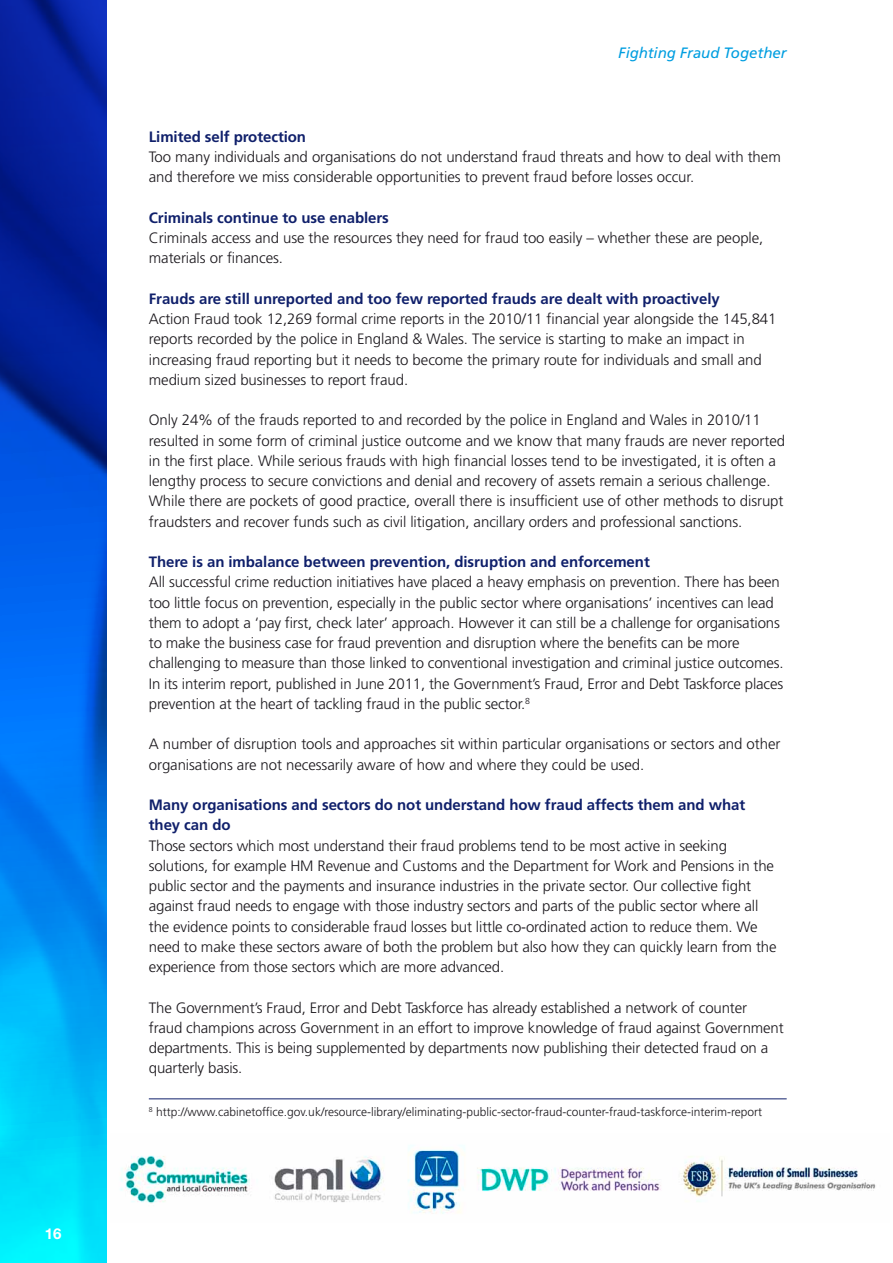
<style>
.page{position:relative;width:893px;height:1263px;background:#fff}
.page>*{position:absolute;margin:0;border:0;box-sizing:border-box;transform-origin:0 0}
.t1{font:300 15px/20.2px "Frutiger";letter-spacing:-.01em;color:#1a171c}
.t2{font:700 15px/20.2px "Frutiger";letter-spacing:-.005em;color:#10206b}
.t3{font:italic 15px "Frutiger";letter-spacing:-.005em;color:#009ee0}
.t4{font:700 15px "Helvetica Neue LT Pro";color:#fff}
.t5{font:300 12px "Frutiger";color:#1a171c}
</style>
<div class="page">
<img style="left:0;top:0;width:106px;height:1263px">
<img style="left:120px;top:1145px;width:756px;height:69px">
<hr style="left:149px;top:1098px;width:638px;height:1px;background:#10206b">
<p class="t4" style="left:45px;top:1224px;width:18px">16</p>
<p class="t3" style="left:618px;top:44px;width:170px">Fighting Fraud Together</p>
<p class="t2" style="left:149px;top:126px;width:159px">Limited self protection</p>
<p class="t1" style="left:149px;top:147px;width:633px">Too many individuals and organisations do not understand fraud threats and how to deal with them and therefore we miss considerable opportunities to prevent fraud before losses occur.</p>
<p class="t2" style="left:149px;top:207px;width:242px">Criminals continue to use enablers</p>
<p class="t1" style="left:149px;top:228px;width:616px">Criminals access and use the resources they need for fraud too easily – whether these are people, materials or finances.</p>
<p class="t2" style="left:149px;top:288px;width:573px">Frauds are still unreported and too few reported frauds are dealt with proactively</p>
<p class="t1" style="left:149px;top:309px;width:629px">Action Fraud took 12,269 formal crime reports in the 2010/11 financial year alongside the 145,841 reports recorded by the police in England &amp; Wales. The service is starting to make an impact in increasing fraud reporting but it needs to become the primary route for individuals and small and medium sized businesses to report fraud.</p>
<p class="t1" style="left:149px;top:410px;width:638px">Only 24% of the frauds reported to and recorded by the police in England and Wales in 2010/11 resulted in some form of criminal justice outcome and we know that many frauds are never reported in the first place. While serious frauds with high financial losses tend to be investigated, it is often a lengthy process to secure convictions and denial and recovery of assets remain a serious challenge.<br>While there are pockets of good practice, overall there is insufficient use of other methods to disrupt fraudsters and recover funds such as civil litigation, ancillary orders and professional sanctions.</p>
<p class="t2" style="left:149px;top:552px;width:502px">There is an imbalance between prevention, disruption and enforcement</p>
<p class="t1" style="left:149px;top:572px;width:636px">All successful crime reduction initiatives have placed a heavy emphasis on prevention. There has been too little focus on prevention, especially in the public sector where organisations’ incentives can lead them to adopt a ‘pay first, check later’ approach. However it can still be a challenge for organisations to make the business case for fraud prevention and disruption where the benefits can be more challenging to measure than those linked to conventional investigation and criminal justice outcomes.<br>In its interim report, published in June 2011, the Government’s Fraud, Error and Debt Taskforce places prevention at the heart of tackling fraud in the public sector.<sup>8</sup></p>
<p class="t1" style="left:149px;top:734px;width:633px">A number of disruption tools and approaches sit within particular organisations or sectors and other organisations are not necessarily aware of how and where they could be used.</p>
<p class="t2" style="left:149px;top:795px;width:598px">Many organisations and sectors do not understand how fraud affects them and what they can do</p>
<p class="t1" style="left:149px;top:835px;width:629px">Those sectors which most understand their fraud problems tend to be most active in seeking solutions, for example HM Revenue and Customs and the Department for Work and Pensions in the public sector and the payments and insurance industries in the private sector. Our collective fight against fraud needs to engage with those industry sectors and parts of the public sector where all the evidence points to considerable fraud losses but little co-ordinated action to reduce them. We need to make these sectors aware of both the problem but also how they can quickly learn from the experience from those sectors which are more advanced.</p>
<p class="t1" style="left:149px;top:997px;width:636px">The Government’s Fraud, Error and Debt Taskforce has already established a network of counter fraud champions across Government in an effort to improve knowledge of fraud against Government departments. This is being supplemented by departments now publishing their detected fraud on a quarterly basis.</p>
<p class="t5" style="left:149px;top:1105px;width:615px"><sup>8</sup> http://www.cabinetoffice.gov.uk/resource-library/eliminating-public-sector-fraud-counter-fraud-taskforce-interim-report</p>
</div>
